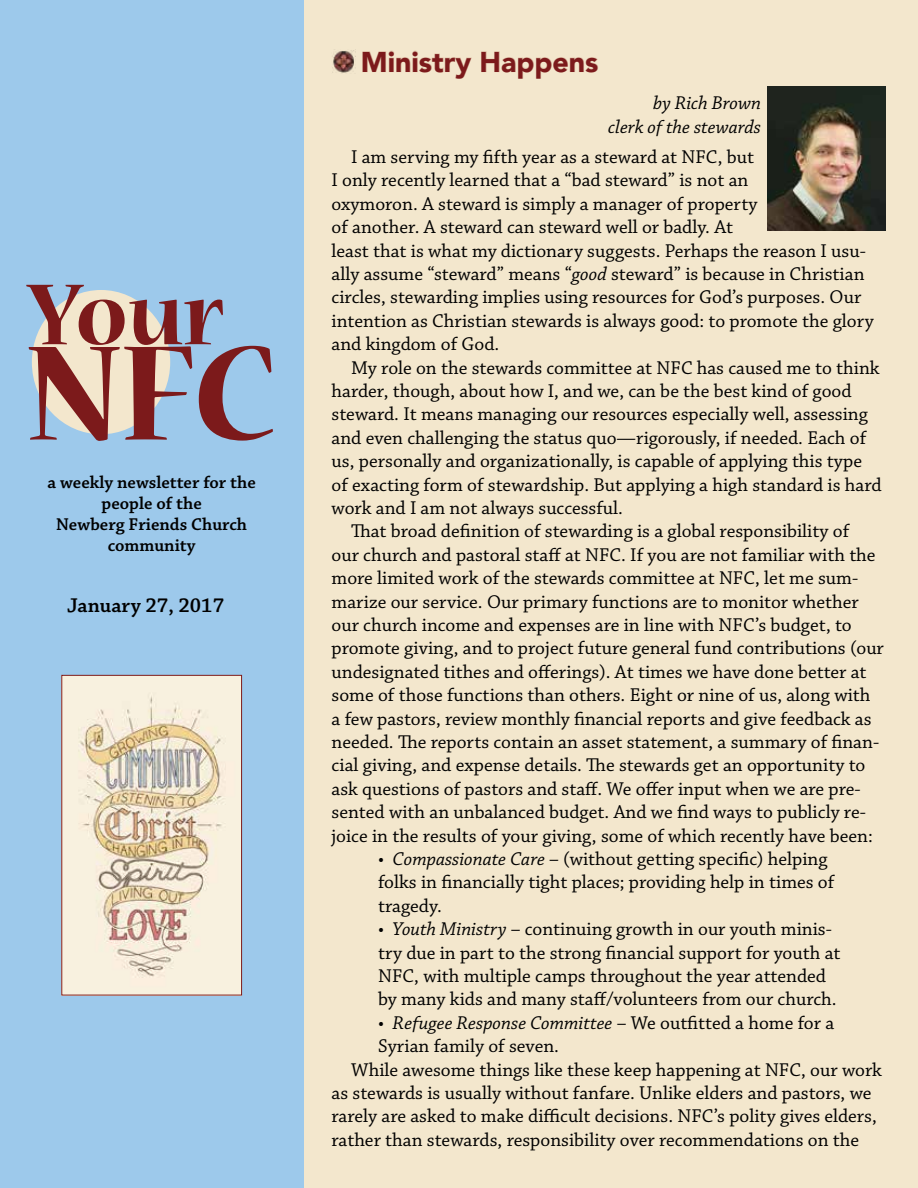
<style>
.page{position:relative;width:918px;height:1188px;background:#fff}
.page>*{position:absolute;margin:0;border:0;box-sizing:border-box;transform-origin:0 0}
.t1{font:700 150px "Nueva Std";color:#7c1a1b}
.t2{font:700 96.3px "Nueva Std";color:#7c1a1b}
.t3{font:900 28.5px "Avenir";color:#7c1a1b}
.t4{font:600 21px "Chaparral Pro";color:#000}
.t5{font:19.5px/23.4px "Chaparral Pro";color:#000}
.t6{font:italic 19.5px/23.4px "Chaparral Pro";color:#000;text-align:right}
.t7{font:600 18px/21px "Chaparral Pro";color:#000;text-align:center}
.s1{font-style:italic}
.s2{font-style:normal}
</style>
<div class="page">
<div style="left:0;top:0;width:306px;height:1188px;background:#9dc9eb"></div>
<img style="left:63px;top:677px;width:177px;height:316px">
<div style="left:61px;top:675px;width:181px;height:320px;border:1px solid #7c1a1b"></div>
<div style="left:304px;top:0;width:614px;height:1188px;background:#f3e7cd"></div>
<div style="left:32px;top:290px;width:138px;height:144px;background:#f3e7cd;border-radius:50%"></div>
<img style="left:768px;top:86px;width:118px;height:145px">
<svg style="left:362px;top:50px;width:110px;height:29px"></svg>
<svg style="left:481px;top:51px;width:117px;height:28px"></svg>
<img style="left:332px;top:50px;width:24px;height:23px">
<h2 class="t2" style="left:27px;top:270px;width:198px">Your</h2>
<h1 class="t1" style="left:27px;top:325px;width:251px">NFC</h1>
<p class="t7" style="left:48px;top:472px;width:210px">a weekly newsletter for the people of the<br>Newberg Friends Church community</p>
<p class="t4" style="left:67px;top:594px;width:158px">January 27, 2017</p>
<h3 class="t3" style="left:361px;top:37px;width:239px">Ministry Happens</h3>
<p class="t6" style="left:608px;top:92px;width:154px">by Rich Brown<br>clerk of the stewards</p>
<p class="t5" style="left:332px;top:146px;width:544px;text-indent:20px">I am serving my fifth year as a steward at NFC, but<br>I only recently learned that a “bad steward” is not an<br>oxymoron. A steward is simply a manager of property<br>of another. A steward can steward well or badly. At<br>least that is what my dictionary suggests. Perhaps the reason I usu&shy;ally assume “steward” means “<span class="s1">good</span> steward” is because in Christian circles, stewarding implies using resources for God’s purposes. Our intention as Christian stewards is always good: to promote the glory and kingdom of God.</p>
<p class="t5" style="left:351px;top:357px;width:530px">My role on the stewards committee at NFC has caused me to think</p>
<p class="t5" style="left:332px;top:380px;width:522px">harder, though, about how I, and we, can be the best kind of good</p>
<p class="t5" style="left:332px;top:403px;width:538px">steward. It means managing our resources especially well, assessing</p>
<p class="t5" style="left:332px;top:427px;width:536px">and even challenging the status quo—rigorously, if needed. Each of</p>
<p class="t5" style="left:332px;top:450px;width:532px">us, personally and organizationally, is capable of applying this type</p>
<p class="t5" style="left:332px;top:474px;width:552px">of exacting form of stewardship. But applying a high standard is hard</p>
<p class="t5" style="left:332px;top:497px;width:293px">work and I am not always successful.</p>
<p class="t5" style="left:351px;top:520px;width:500px">That broad definition of stewarding is a global responsibility of</p>
<p class="t5" style="left:332px;top:544px;width:546px">our church and pastoral staff at NFC. If you are not familiar with the</p>
<p class="t5" style="left:332px;top:567px;width:528px">more limited work of the stewards committee at NFC, let me sum-</p>
<p class="t5" style="left:332px;top:591px;width:529px">marize our service. Our primary functions are to monitor whether</p>
<p class="t5" style="left:332px;top:614px;width:522px">our church income and expenses are in line with NFC’s budget, to</p>
<p class="t5" style="left:332px;top:637px;width:554px">promote giving, and to project future general fund contributions (our</p>
<p class="t5" style="left:332px;top:661px;width:537px">undesignated tithes and offerings). At times we have done better at</p>
<p class="t5" style="left:332px;top:684px;width:540px">some of those functions than others. Eight or nine of us, along with</p>
<p class="t5" style="left:332px;top:708px;width:542px">a few pastors, review monthly financial reports and give feedback as</p>
<p class="t5" style="left:332px;top:731px;width:549px">needed. The reports contain an asset statement, a summary of finan-</p>
<p class="t5" style="left:332px;top:754px;width:535px">cial giving, and expense details. The stewards get an opportunity to</p>
<p class="t5" style="left:332px;top:778px;width:531px">ask questions of pastors and staff. We offer input when we are pre-</p>
<p class="t5" style="left:332px;top:801px;width:536px">sented with an unbalanced budget. And we find ways to publicly re-</p>
<p class="t5" style="left:332px;top:825px;width:543px">joice in the results of your giving, some of which recently have been:</p>
<p class="t5" style="left:378px;top:848px;width:458px">• <span class="s1">Compassionate Care</span> – (without getting specific) helping folks in financially tight places; providing help in times of tragedy.</p>
<p class="t5" style="left:378px;top:918px;width:464px">• <span class="s1">Youth Ministry</span> – continuing growth in our youth minis&shy;try due in part to the strong financial support for youth at NFC, with multiple camps throughout the year attended by many kids and many staff/volunteers from our church.</p>
<p class="t6" style="left:378px;top:1012px;width:458px"><span class="s2">•</span> Refugee Response Committee <span class="s2">– We outfitted a home for a</span></p>
<p class="t5" style="left:378px;top:1035px;width:183px">Syrian family of seven.</p>
<p class="t5" style="left:351px;top:1059px;width:532px">While awesome things like these keep happening at NFC, our work</p>
<p class="t5" style="left:332px;top:1082px;width:541px">as stewards is usually without fanfare. Unlike elders and pastors, we</p>
<p class="t5" style="left:332px;top:1105px;width:547px">rarely are asked to make difficult decisions. NFC’s polity gives elders,</p>
<p class="t5" style="left:332px;top:1129px;width:529px">rather than stewards, responsibility over recommendations on the</p>
</div>
